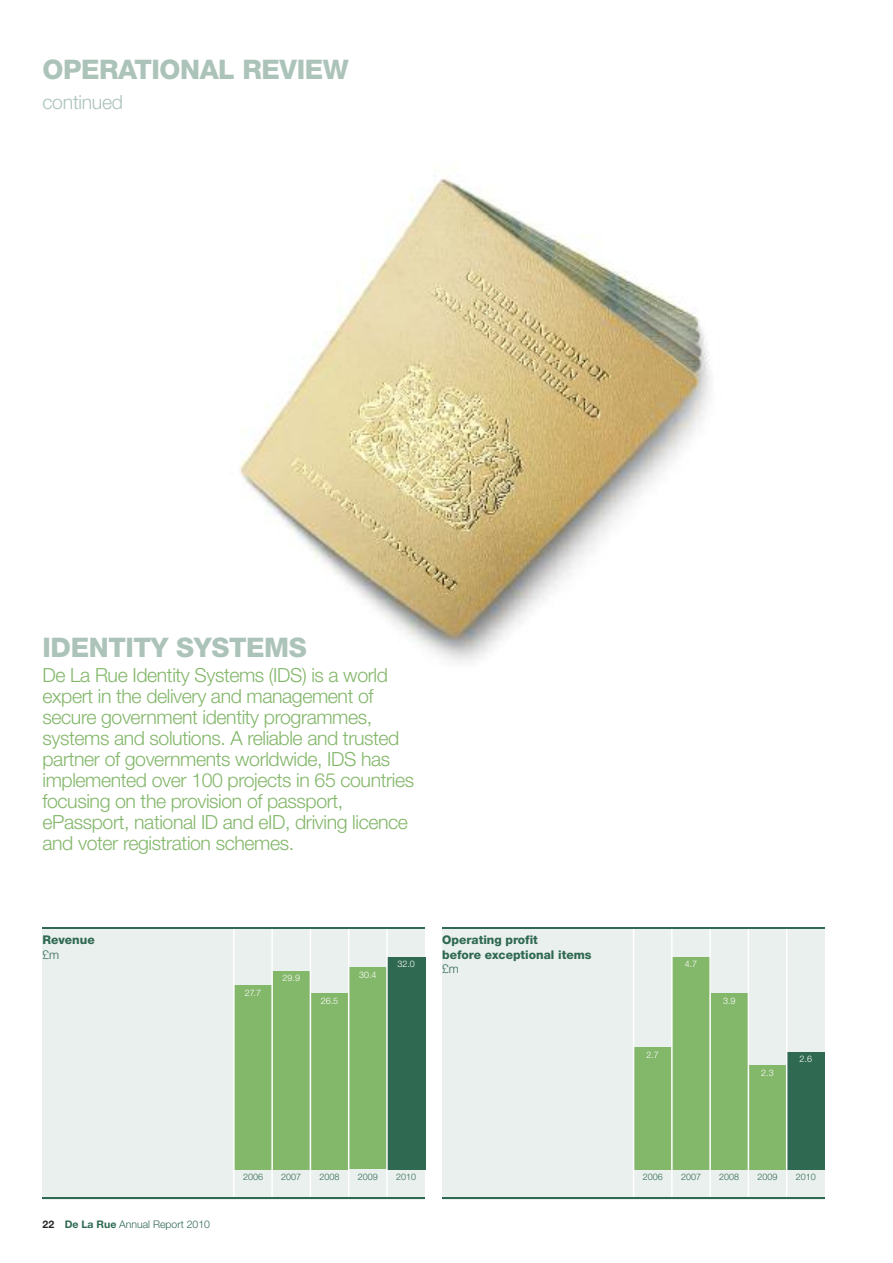
<style>
.page{position:relative;width:893px;height:1263px;background:#fff}
.page>*{position:absolute;margin:0;border:0;box-sizing:border-box;transform-origin:0 0}
.t1{font:800 27px "Helvetica Neue";letter-spacing:-.015em;color:#acc3b9}
.t2{font:300 19.5px/21px "Helvetica Neue";letter-spacing:-.02em;color:#83b76a}
.t3{font:300 19.5px "Helvetica Neue";letter-spacing:-.015em;color:#acc3b9}
.t4{font:800 12px/14.4px "Helvetica Neue";color:#2f6951}
.t5{font:300 12px "Helvetica Neue";color:#2f6951}
.t6{font:300 10.5px "Helvetica Neue";color:#2f6951}
.t7{font:300 9px "Helvetica Neue";color:#2f6951}
.t8{font:300 9px "Helvetica Neue";color:#fff}
.s1{font-weight:700;color:#272627}
.s2{font-weight:700}
</style>
<div class="page">
<img style="left:240px;top:175px;width:471px;height:488px">
<div style="left:43px;top:927px;width:382px;height:272px;background:#eaf0ee"></div>
<div style="left:234px;top:985px;width:38px;height:184px;background:#83b76a"></div>
<div style="left:272px;top:971px;width:38px;height:198px;background:#83b76a"></div>
<div style="left:310px;top:993px;width:39px;height:176px;background:#83b76a"></div>
<div style="left:349px;top:967px;width:38px;height:202px;background:#83b76a"></div>
<div style="left:387px;top:957px;width:38px;height:212px;background:#2f6951"></div>
<hr style="left:233px;top:927px;width:2px;height:272px;background:#fff">
<hr style="left:271px;top:927px;width:2px;height:272px;background:#fff">
<hr style="left:310px;top:927px;width:1px;height:272px;background:#fff">
<hr style="left:348px;top:927px;width:1px;height:272px;background:#fff">
<hr style="left:386px;top:927px;width:2px;height:272px;background:#fff">
<div style="left:442px;top:927px;width:383px;height:272px;background:#eaf0ee"></div>
<div style="left:634px;top:1047px;width:38px;height:122px;background:#83b76a"></div>
<div style="left:672px;top:957px;width:38px;height:212px;background:#83b76a"></div>
<div style="left:710px;top:993px;width:38px;height:176px;background:#83b76a"></div>
<div style="left:748px;top:1065px;width:39px;height:104px;background:#83b76a"></div>
<div style="left:787px;top:1052px;width:38px;height:117px;background:#2f6951"></div>
<hr style="left:633px;top:927px;width:1px;height:272px;background:#fff">
<hr style="left:671px;top:927px;width:2px;height:272px;background:#fff">
<hr style="left:709px;top:927px;width:2px;height:272px;background:#fff">
<hr style="left:748px;top:927px;width:1px;height:272px;background:#fff">
<hr style="left:786px;top:927px;width:1px;height:272px;background:#fff">
<hr style="left:43px;top:927px;width:382px;height:1px;background:#2f6951">
<hr style="left:43px;top:1198px;width:382px;height:1px;background:#2f6951">
<hr style="left:442px;top:927px;width:383px;height:1px;background:#2f6951">
<hr style="left:442px;top:1198px;width:383px;height:1px;background:#2f6951">
<h1 class="t1" style="left:43px;top:60px;width:308px">OPERATIONAL REVIEW</h1>
<p class="t3" style="left:43px;top:95px;width:82px">continued</p>
<h1 class="t1" style="left:43px;top:638px;width:266px">IDENTITY SYSTEMS</h1>
<p class="t2" style="left:43px;top:666px;width:373px">De La Rue Identity Systems (IDS) is a world expert in the delivery and management of secure government identity programmes, systems and solutions. A reliable and trusted partner of governments worldwide, IDS has implemented over 100 projects in 65 countries focusing on the provision of passport, ePassport, national ID and eID, driving licence and voter registration schemes.</p>
<p class="t4" style="left:43px;top:934px;width:54px">Revenue</p>
<p class="t5" style="left:43px;top:950px;width:18px">£m</p>
<p class="t8" style="left:245px;top:990px;width:18px">27.7</p>
<p class="t8" style="left:283px;top:975px;width:19px">29.9</p>
<p class="t8" style="left:321px;top:997px;width:19px">26.5</p>
<p class="t8" style="left:359px;top:972px;width:19px">30.4</p>
<p class="t8" style="left:397px;top:961px;width:19px">32.0</p>
<p class="t4" style="left:442px;top:934px;width:151px">Operating profit<br>before exceptional items</p>
<p class="t5" style="left:442px;top:964px;width:18px">£m</p>
<p class="t6" style="left:43px;top:1220px;width:169px"><span class="s1">22</span> <span class="s2">De La Rue</span> Annual Report 2010</p>
<p class="t7" style="left:243px;top:1174px;width:21px">2006</p>
<p class="t7" style="left:281px;top:1174px;width:21px">2007</p>
<p class="t7" style="left:320px;top:1174px;width:21px">2008</p>
<p class="t7" style="left:358px;top:1174px;width:21px">2009</p>
<p class="t7" style="left:396px;top:1174px;width:21px">2010</p>
<p class="t8" style="left:646px;top:1051px;width:14px">2.7</p>
<p class="t8" style="left:685px;top:961px;width:14px">4.7</p>
<p class="t8" style="left:723px;top:997px;width:14px">3.9</p>
<p class="t8" style="left:761px;top:1070px;width:14px">2.3</p>
<p class="t8" style="left:800px;top:1056px;width:14px">2.6</p>
<p class="t7" style="left:643px;top:1174px;width:21px">2006</p>
<p class="t7" style="left:681px;top:1174px;width:21px">2007</p>
<p class="t7" style="left:719px;top:1174px;width:21px">2008</p>
<p class="t7" style="left:757px;top:1174px;width:21px">2009</p>
<p class="t7" style="left:796px;top:1174px;width:21px">2010</p>
</div>
